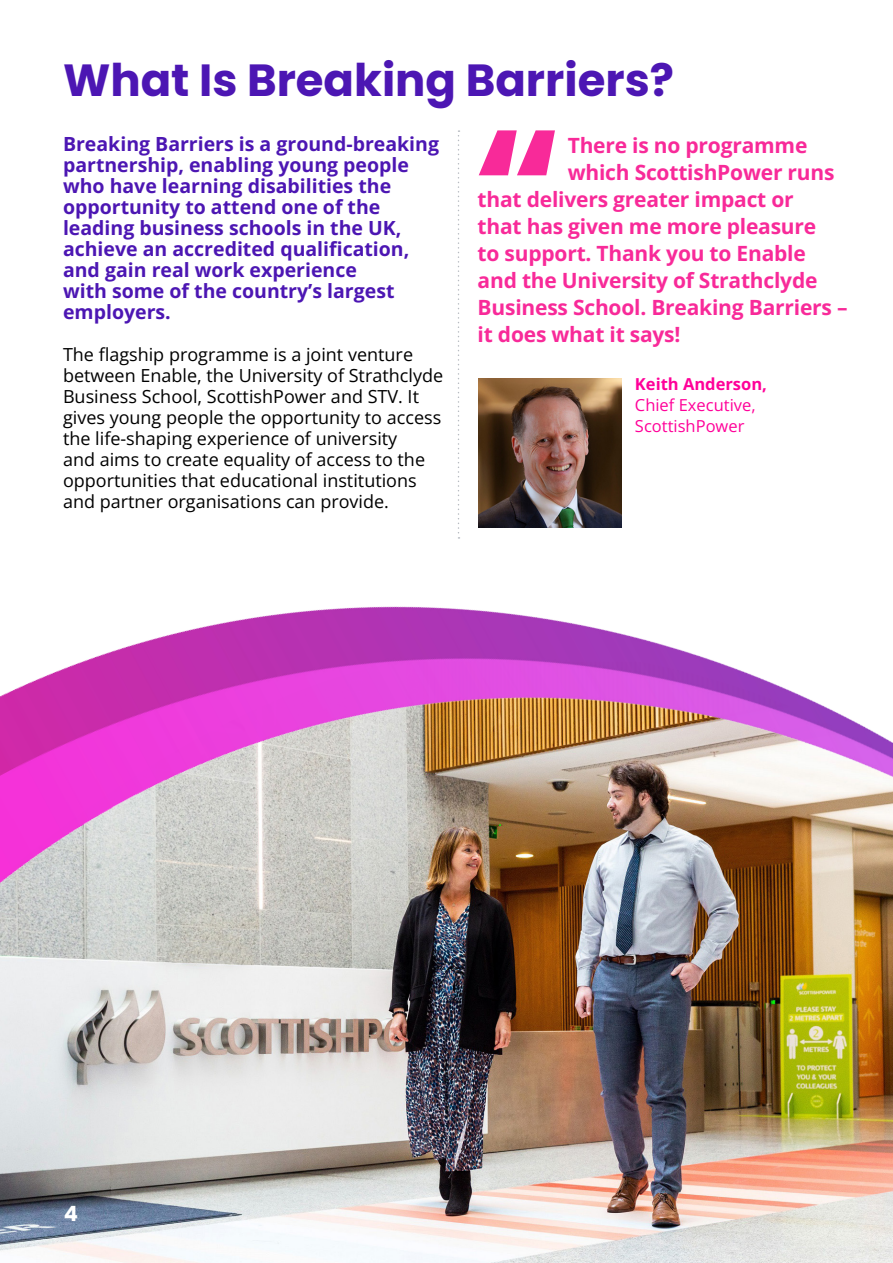
<style>
.page{position:relative;width:893px;height:1263px;background:#fff}
.page>*{position:absolute;margin:0;border:0;box-sizing:border-box;transform-origin:0 0}
.t1{font:700 45px "Poppins";color:#4c16b3}
.t2{font:700 21px "Open Sans";letter-spacing:-.01em;color:#f82a99}
.t3{font:700 21px "Poppins";color:#fff}
.t4{font:700 19.5px/21px "Open Sans";color:#4c16b3}
.t5{font:18px/21px "Open Sans";color:#000}
.t6{font:16.5px/21px "Open Sans";color:#f09}
.s1{font-weight:700}
</style>
<div class="page">
<img style="left:0;top:336px;width:893px;height:927px">
<img style="left:479px;top:378px;width:142px;height:149px">
<svg style="left:458px;top:130px;width:1px;height:409px"></svg>
<svg style="left:479px;top:130px;width:76px;height:45px"></svg>
<p class="t1" style="left:63px;top:54px;width:612px">What Is Breaking Barriers?</p>
<p class="t4" style="left:63px;top:133px;width:377px">Breaking Barriers is a ground-breaking partnership, enabling young people who have learning disabilities the opportunity to attend one of the leading business schools in the UK, achieve an accredited qualification, and gain real work experience<br>with some of the country’s largest employers.</p>
<p class="t5" style="left:63px;top:344px;width:382px">The flagship programme is a joint venture between Enable, the University of Strathclyde Business School, ScottishPower and STV. It gives young people the opportunity to access the life-shaping experience of university<br>and aims to create equality of access to the opportunities that educational institutions and partner organisations can provide.</p>
<p class="t2" style="left:568px;top:131px;width:241px">There is no programme</p>
<p class="t2" style="left:568px;top:158px;width:268px">which ScottishPower runs</p>
<p class="t2" style="left:478px;top:185px;width:318px">that delivers greater impact or</p>
<p class="t2" style="left:478px;top:212px;width:340px">that has given me more pleasure</p>
<p class="t2" style="left:478px;top:239px;width:330px">to support. Thank you to Enable</p>
<p class="t2" style="left:478px;top:266px;width:341px">and the University of Strathclyde</p>
<p class="t2" style="left:478px;top:293px;width:371px">Business School. Breaking Barriers –</p>
<p class="t2" style="left:478px;top:320px;width:204px">it does what it says!</p>
<p class="t6" style="left:635px;top:373px;width:133px"><span class="s1">Keith Anderson,<br></span>Chief Executive,<br>ScottishPower</p>
<p class="t3" style="left:64px;top:1202px;width:16px">4</p>
</div>
